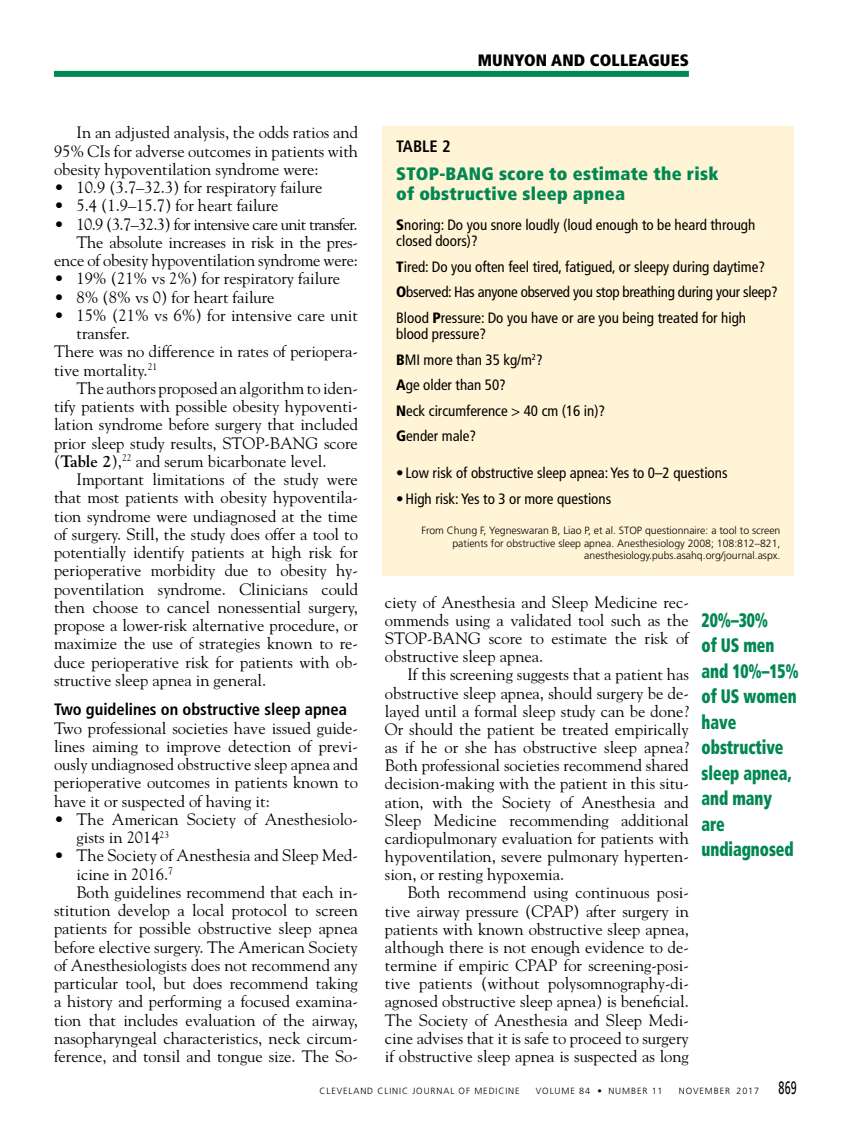
<style>
.page{position:relative;width:851px;height:1134px;background:#fff}
.page>*{position:absolute;margin:0;border:0;box-sizing:border-box;transform-origin:0 0}
.t1{font:900 condensed 19.5px/25.5px "Frutiger LT Std";letter-spacing:-.005em;color:#008752;scale:.8 1}
.t2{font:900 condensed 18px/19.5px "Frutiger LT Std";letter-spacing:.015em;color:#008752}
.t3{font:16.5px/18.1px "Goudy Std";color:#000;text-align:justify}
.t4{font:700 condensed 16.5px "Frutiger LT Std";color:#000}
.t5{font:900 condensed 16.5px "Frutiger LT Std";letter-spacing:.01em;color:#000}
.t6{font:condensed 15px/25.5px "Frutiger LT Std";color:#000}
.t7{font:300 10.5px/12.6px "Frutiger LT Std";color:#000;text-align:right}
.t8{font:300 9px "Frutiger LT Std";letter-spacing:.1em;color:#000}
.s1{font-weight:700}
.s2{font-weight:900}
.s3{font-weight:400;font-size:18px}
</style>
<div class="page">
<div style="left:54px;top:71px;width:634px;height:6px;background:#008752"></div>
<div style="left:382px;top:126px;width:412px;height:450px;background:#fff4d5"></div>
<p class="t3" style="left:54px;top:123px;width:305px;text-indent:23px">In an adjusted analysis, the odds ratios and 95% CIs for adverse outcomes in patients with obesity hypoventilation syndrome were:</p>
<p class="t3" style="left:54px;top:178px;width:270px">• 10.9 (3.7–32.3) for respiratory failure</p>
<p class="t3" style="left:54px;top:196px;width:226px">• 5.4 (1.9–15.7) for heart failure</p>
<p class="t3" style="left:54px;top:214px;width:305px;text-align:right">• 10.9 (3.7–32.3) for intensive care unit transfer.<br>The absolute increases in risk in the pres&shy;ence of obesity hypoventilation syndrome were:</p>
<p class="t3" style="left:54px;top:269px;width:288px">• 19% (21% vs 2%) for respiratory failure</p>
<p class="t3" style="left:54px;top:288px;width:222px">• 8% (8% vs 0) for heart failure</p>
<p class="t3" style="left:54px;top:306px;width:305px">• 15% (21% vs 6%) for intensive care unit</p>
<p class="t3" style="left:77px;top:324px;width:55px">transfer.</p>
<p class="t3" style="left:54px;top:342px;width:305px">There was no difference in rates of periopera-</p>
<p class="t3" style="left:54px;top:361px;width:105px">tive mortality.<sup>21</sup></p>
<p class="t3" style="left:77px;top:379px;width:283px">The authors proposed an algorithm to iden-</p>
<p class="t3" style="left:54px;top:397px;width:305px">tify patients with possible obesity hypoventi-</p>
<p class="t3" style="left:54px;top:415px;width:305px">lation syndrome before surgery that included</p>
<p class="t3" style="left:54px;top:434px;width:305px">prior sleep study results, STOP-BANG score</p>
<p class="t3" style="left:54px;top:452px;width:274px">(<span class="s1">Table 2</span>),<sup>22</sup> and serum bicarbonate level.</p>
<p class="t3" style="left:76px;top:470px;width:283px">Important limitations of the study were</p>
<p class="t3" style="left:54px;top:488px;width:305px">that most patients with obesity hypoventila-</p>
<p class="t3" style="left:54px;top:507px;width:305px">tion syndrome were undiagnosed at the time</p>
<p class="t3" style="left:54px;top:525px;width:305px">of surgery. Still, the study does offer a tool to</p>
<p class="t3" style="left:54px;top:543px;width:305px">potentially identify patients at high risk for</p>
<p class="t3" style="left:54px;top:561px;width:305px">perioperative morbidity due to obesity hy-</p>
<p class="t3" style="left:54px;top:580px;width:305px">poventilation syndrome. Clinicians could</p>
<p class="t3" style="left:54px;top:598px;width:305px">then choose to cancel nonessential surgery,</p>
<p class="t3" style="left:54px;top:616px;width:305px">propose a lower-risk alternative procedure, or</p>
<p class="t3" style="left:54px;top:634px;width:305px">maximize the use of strategies known to re-</p>
<p class="t3" style="left:54px;top:653px;width:305px">duce perioperative risk for patients with ob-</p>
<p class="t3" style="left:54px;top:671px;width:213px">structive sleep apnea in general.</p>
<p class="t4" style="left:54px;top:700px;width:294px">Two guidelines on obstructive sleep apnea</p>
<p class="t3" style="left:54px;top:718px;width:305px">Two professional societies have issued guide&shy;lines aiming to improve detection of previ&shy;ously undiagnosed obstructive sleep apnea and perioperative outcomes in patients known to have it or suspected of having it:</p>
<p class="t3" style="left:76px;top:810px;width:283px;text-indent:-23px">• The American Society of Anesthesiolo&shy;gists in 2014<sup>23</sup></p>
<p class="t3" style="left:54px;top:846px;width:305px">• The Society of Anesthesia and Sleep Med-</p>
<p class="t3" style="left:77px;top:865px;width:98px">icine in 2016.<sup>7</sup></p>
<p class="t3" style="left:77px;top:883px;width:283px">Both guidelines recommend that each in-</p>
<p class="t3" style="left:54px;top:901px;width:305px">stitution develop a local protocol to screen</p>
<p class="t3" style="left:54px;top:919px;width:305px">patients for possible obstructive sleep apnea</p>
<p class="t3" style="left:54px;top:938px;width:305px">before elective surgery. The American Society</p>
<p class="t3" style="left:54px;top:956px;width:305px">of Anesthesiologists does not recommend any</p>
<p class="t3" style="left:54px;top:974px;width:305px">particular tool, but does recommend taking</p>
<p class="t3" style="left:54px;top:992px;width:305px">a history and performing a focused examina-</p>
<p class="t3" style="left:54px;top:1011px;width:305px">tion that includes evaluation of the airway,</p>
<p class="t3" style="left:54px;top:1029px;width:305px">nasopharyngeal characteristics, neck circum-</p>
<p class="t3" style="left:54px;top:1047px;width:305px">ference, and tonsil and tongue size. The So-</p>
<p class="t5" style="left:477px;top:51px;width:213px">MUNYON AND COLLEAGUES</p>
<p class="t4" style="left:396px;top:136px;width:56px">TABLE 2</p>
<p class="t2" style="left:396px;top:164px;width:324px">STOP-BANG score to estimate the risk of obstructive sleep apnea</p>
<p class="t6" style="left:396px;top:217px;width:360px;line-height:16.5px"><span class="s2">S</span>noring: Do you snore loudly (loud enough to be heard through closed doors)?</p>
<p class="t6" style="left:396px;top:254px;width:383px"><span class="s2">T</span>ired: Do you often feel tired, fatigued, or sleepy during daytime?<br><span class="s2">O</span>bserved: Has anyone observed you stop breathing during your sleep?<br>Blood <span class="s2">P</span>ressure: Do you have or are you being treated for high</p>
<p class="t6" style="left:396px;top:322px;width:210px">blood pressure?<br><span class="s2">B</span>MI more than 35 kg/m<sup>2</sup>?<br><span class="s2">A</span>ge older than 50?<br><span class="s2">N</span>eck circumference &gt; 40 cm (16 in)?<br><span class="s2">G</span>ender male?</p>
<p class="t6" style="left:396px;top:460px;width:333px">•Low risk of obstructive sleep apnea: Yes to 0–2 questions</p>
<p class="t6" style="left:396px;top:486px;width:216px">•High risk: Yes to 3 or more questions</p>
<p class="t7" style="left:421px;top:524px;width:360px">From Chung F, Yegneswaran B, Liao P, et al. STOP questionnaire: a tool to screen patients for obstructive sleep apnea. Anesthesiology 2008; 108:812–821, anesthesiology.pubs.asahq.org/journal.aspx.</p>
<p class="t3" style="left:385px;top:593px;width:305px">ciety of Anesthesia and Sleep Medicine rec&shy;ommends using a validated tool such as the STOP-BANG score to estimate the risk of obstructive sleep apnea.</p>
<p class="t3" style="left:385px;top:665px;width:305px;text-indent:23px">If this screening suggests that a patient has obstructive sleep apnea, should surgery be de&shy;layed until a formal sleep study can be done?<br>Or should the patient be treated empirically as if he or she has obstructive sleep apnea?<br>Both professional societies recommend shared decision-making with the patient in this situ&shy;ation, with the Society of Anesthesia and Sleep Medicine recommending additional cardiopulmonary evaluation for patients with hypoventilation, severe pulmonary hyperten&shy;sion, or resting hypoxemia.</p>
<p class="t3" style="left:385px;top:883px;width:305px;text-indent:23px">Both recommend using continuous posi&shy;tive airway pressure (CPAP) after surgery in patients with known obstructive sleep apnea, although there is not enough evidence to de&shy;termine if empiric CPAP for screening-posi&shy;tive patients (without polysomnography-di&shy;agnosed obstructive sleep apnea) is beneficial.<br>The Society of Anesthesia and Sleep Medi&shy;cine advises that it is safe to proceed to surgery if obstructive sleep apnea is suspected as long</p>
<p class="t1" style="left:701px;top:607px;width:123px">20%–30%<br>of US men and 10%–15% of US women have obstructive sleep apnea, and many are undiagnosed</p>
<p class="t8" style="left:319px;top:1085px;width:202px">CLEVELAND CLINIC JOURNAL OF MEDICINE</p>
<p class="t8" style="left:536px;top:1085px;width:128px">VOLUME 84 • NUMBER 11</p>
<p class="t8" style="left:678px;top:1085px;width:120px">NOVEMBER 2017 <span class="s3">869</span></p>
</div>
